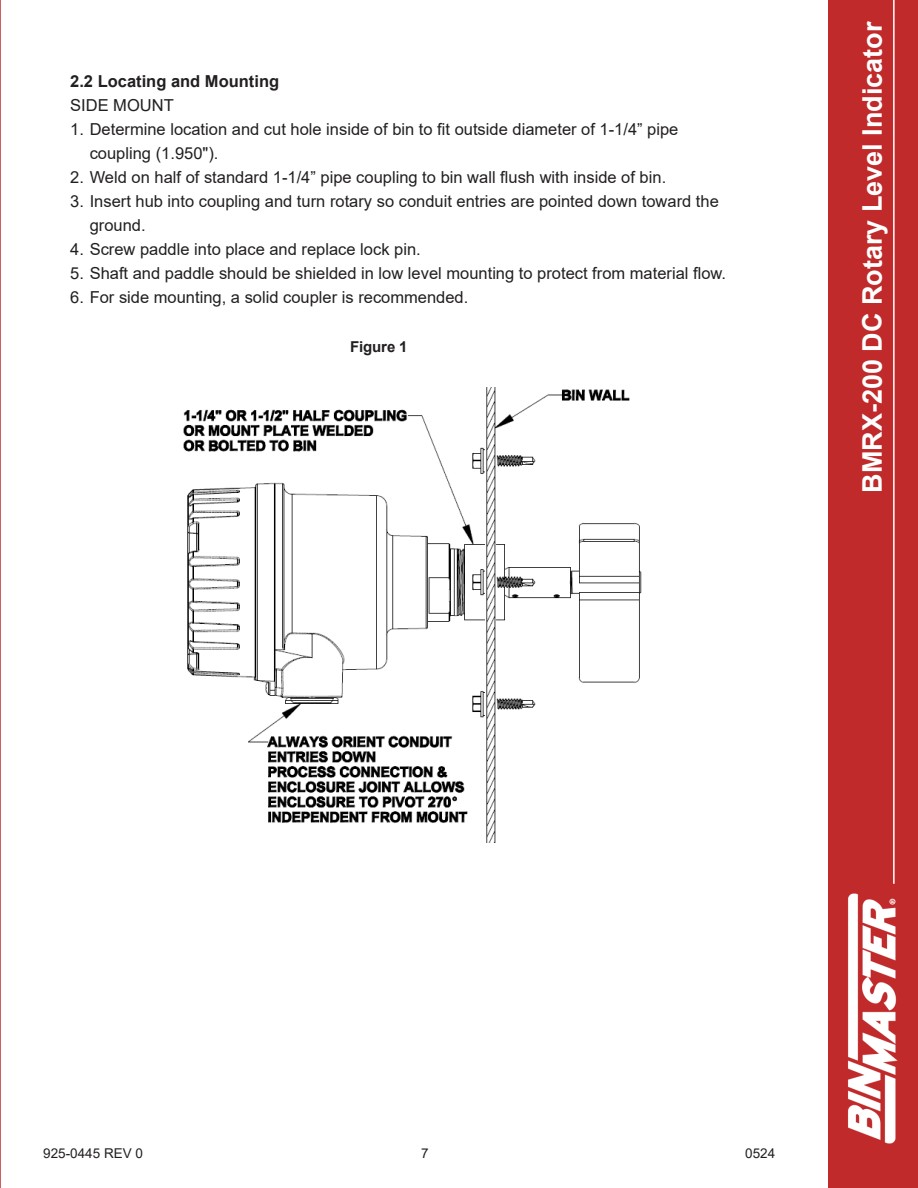
<style>
.page{position:relative;width:918px;height:1188px;background:#fff}
.page>*{position:absolute;margin:0;border:0;box-sizing:border-box;transform-origin:0 0}
.t1{font:700 27px "Arial";color:#fff}
.t2{font:16.5px "Arial";color:#231f20}
.t3{font:700 16.5px "Arial";color:#231f20}
.t4{font:700 15px "Arial";letter-spacing:-.01em;color:#231f20}
.t5{font:13.5px "Arial";color:#231f20}
</style>
<div class="page">
<svg style="left:0;top:0;width:1px;height:1188px"></svg>
<div style="left:828px;top:0;width:90px;height:1188px;background:#c02a2a"></div>
<img style="left:845px;top:892px;width:56px;height:255px">
<hr style="left:893px;top:0;width:2px;height:884px;background:#fff">
<img style="left:183px;top:388px;width:459px;height:455px">
<p class="t3" style="left:70px;top:69px;width:211px">2.2 Locating and Mounting</p>
<p class="t2" style="left:70px;top:94px;width:105px">SIDE MOUNT</p>
<p class="t2" style="left:70px;top:118px;width:610px">1. Determine location and cut hole inside of bin to fit outside diameter of 1-1/4” pipe</p>
<p class="t2" style="left:90px;top:142px;width:130px">coupling (1.950").</p>
<p class="t2" style="left:70px;top:166px;width:598px">2. Weld on half of standard 1-1/4” pipe coupling to bin wall flush with inside of bin.</p>
<p class="t2" style="left:70px;top:190px;width:650px">3. Insert hub into coupling and turn rotary so conduit entries are pointed down toward the</p>
<p class="t2" style="left:90px;top:214px;width:57px">ground.</p>
<p class="t2" style="left:70px;top:238px;width:352px">4. Screw paddle into place and replace lock pin.</p>
<p class="t2" style="left:70px;top:262px;width:658px">5. Shaft and paddle should be shielded in low level mounting to protect from material flow.</p>
<p class="t2" style="left:70px;top:286px;width:400px">6. For side mounting, a solid coupler is recommended.</p>
<p class="t4" style="left:350px;top:336px;width:59px">Figure 1</p>
<h1 class="t1" style="left:853px;top:493px;width:473px;rotate:-90deg">BMRX-200 DC Rotary Level Indicator</h1>
<p class="t5" style="left:43px;top:1144px;width:101px">925-0445 REV 0</p>
<p class="t5" style="left:421px;top:1144px;width:9px">7</p>
<p class="t5" style="left:745px;top:1144px;width:32px">0524</p>
</div>
